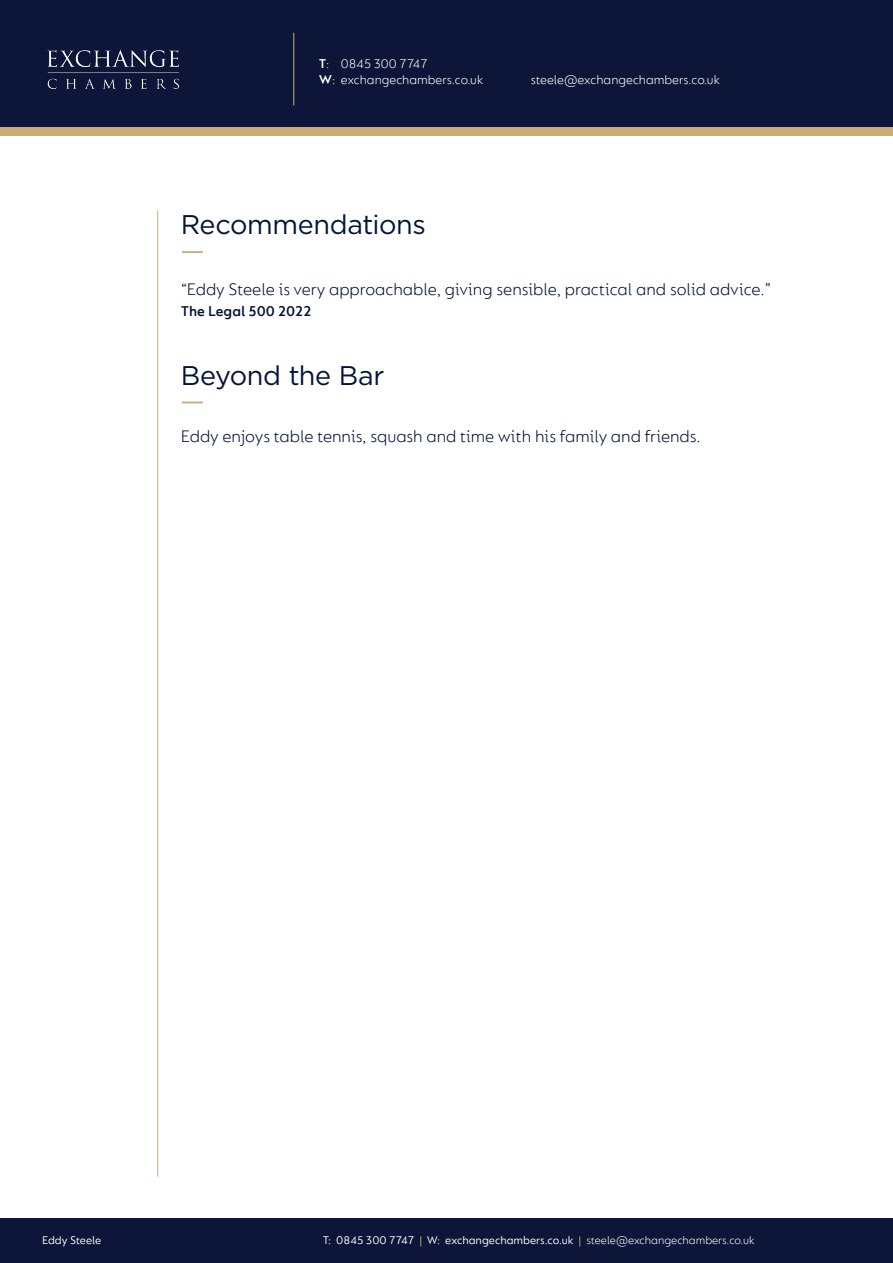
<style>
.page{position:relative;width:893px;height:1263px;background:#fff}
.page>*{position:absolute;margin:0;border:0;box-sizing:border-box;transform-origin:0 0}
.t1{font:27px "Gotham";letter-spacing:-.015em;color:#001537}
.t2{font:300 18px "FS Lucas";color:#001537}
.t3{font:600 15px "FS Lucas";color:#001537}
.t4{font:300 13.5px/16.2px "FS Lucas";color:#fff}
.t5{font:12px "FS Lucas";color:#fff}
.s1{font-weight:600}
.s2{color:#cbaa76}
.s3{font-weight:300}
</style>
<div class="page">
<div style="left:0;top:64px;width:893px;height:72px;background:#cbaa76"></div>
<div style="left:0;top:0;width:893px;height:127px;background:#0d1638"></div>
<div style="left:0;top:1219px;width:893px;height:44px;background:#0d1638"></div>
<img style="left:47px;top:50px;width:132px;height:39px">
<hr style="left:293px;top:33px;width:1px;height:73px;background:#cbaa76">
<hr style="left:157px;top:211px;width:1px;height:966px;background:#cbaa76">
<hr style="left:182px;top:251px;width:21px;height:2px;background:#cbaa76">
<svg style="left:182px;top:402px;width:21px;height:1px"></svg>
<p class="t4" style="left:319px;top:55px;width:166px"><span class="s1">T</span>: 0845 300 7747<br><span class="s1">W</span>: exchangechambers.co.uk</p>
<p class="t4" style="left:531px;top:71px;width:191px">steele@exchangechambers.co.uk</p>
<p class="t1" style="left:181px;top:207px;width:247px">Recommendations</p>
<p class="t2" style="left:181px;top:278px;width:592px">“Eddy Steele is very approachable, giving sensible, practical and solid advice.”</p>
<p class="t3" style="left:181px;top:302px;width:132px">The Legal 500 2022</p>
<p class="t1" style="left:181px;top:358px;width:205px">Beyond the Bar</p>
<p class="t2" style="left:181px;top:425px;width:521px">Eddy enjoys table tennis, squash and time with his family and friends.</p>
<p class="t5" style="left:42px;top:1233px;width:61px">Eddy Steele</p>
<p class="t5" style="left:323px;top:1233px;width:433px">T: 0845 300 7747 <span class="s2">|</span> W: exchangechambers.co.uk <span class="s2">|</span> <span class="s3">steele@exchangechambers.co.uk</span></p>
</div>
